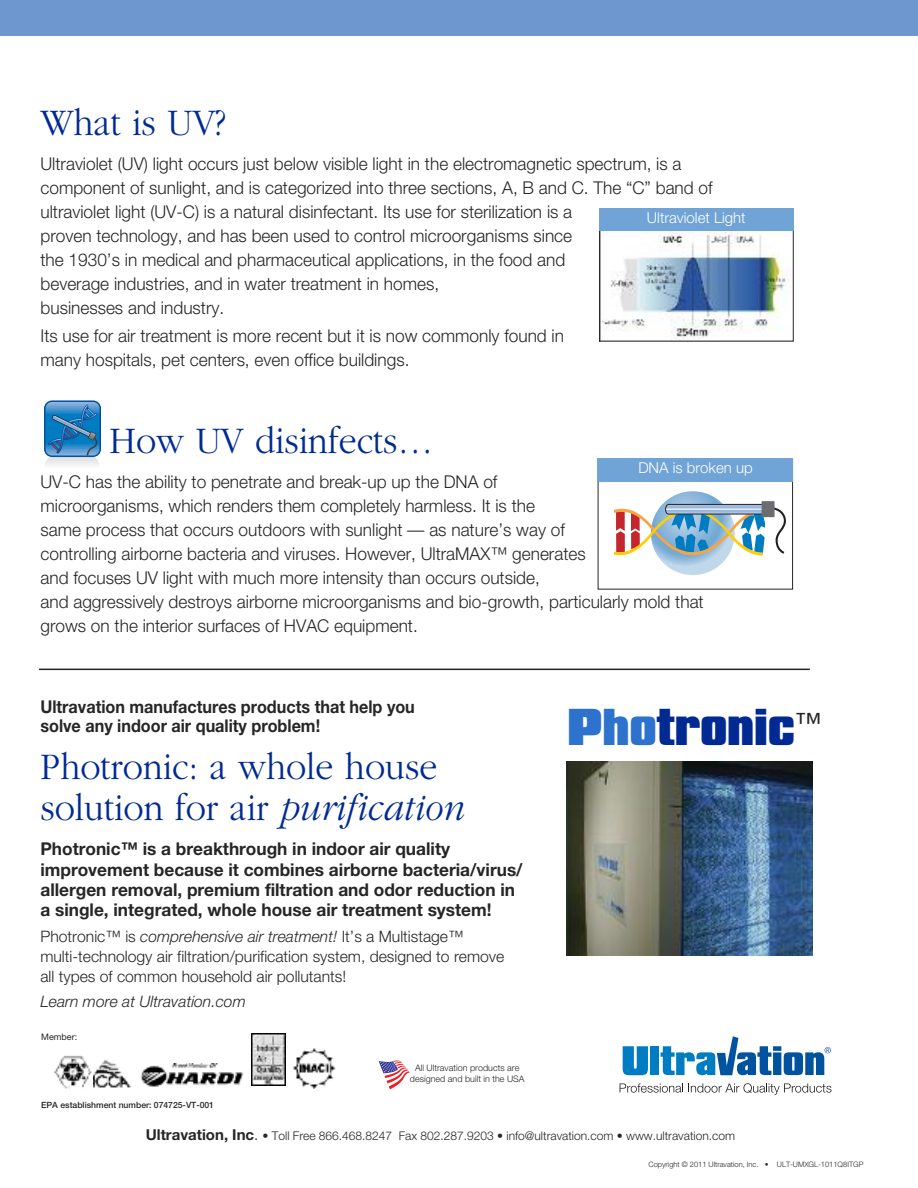
<style>
.page{position:relative;width:918px;height:1188px;background:#fff}
.page>*{position:absolute;margin:0;border:0;box-sizing:border-box;transform-origin:0 0}
.t1{font:44.55px "Compacta Black BT";color:#002a92}
.t2{font:300 39px/40.5px "Garamond";color:#002a92;scale:.92 1}
.t3{font:300 17.7px/24px "Helvetica ISVT";color:#272627}
.t4{font:700 17.7px/20.2px "Helvetica ISVT";color:#272627}
.t5{font:700 17.7px/19.5px "Helvetica ISVT";color:#272627;scale:.92 1}
.t6{font:300 15.75px/19.8px "Helvetica ISVT";color:#272627}
.t7{font:italic 300 15.75px "Helvetica ISVT";color:#272627}
.t8{font:300 15px "Helvetica ISVT";color:#fff}
.t9{font:300 12px "Helvetica ISVT";color:#272627}
.t10{font:300 9px/10.8px "Helvetica ISVT";color:#272627;text-align:center}
.t11{font:9px "Helvetica ISVT";color:#272627}
.t12{font:500 8.7px "Helvetica ISVT";color:#272627}
.t13{font:300 7.5px "Helvetica ISVT";color:#272627}
.s1{font-style:italic}
.s2{color:#2d72cc}
.s3{font-weight:700;font-size:15px}
.s4{font-size:15px}
</style>
<div class="page">
<svg style="left:44px;top:400px;width:57px;height:66px;background:#4c90c3"></svg>
<svg style="left:379px;top:1061px;width:31px;height:28px"></svg>
<img style="left:93px;top:1059px;width:38px;height:29px">
<img style="left:54px;top:1055px;width:38px;height:34px">
<svg style="left:173px;top:1063px;width:45px;height:1px"></svg>
<img style="left:140px;top:1064px;width:104px;height:23px">
<svg style="left:251px;top:1033px;width:35px;height:53px"></svg>
<img style="left:252px;top:1034px;width:34px;height:52px">
<img style="left:293px;top:1048px;width:42px;height:41px">
<img style="left:601px;top:231px;width:190px;height:108px">
<div style="left:599px;top:212px;width:195px;height:129px;border:1px solid #272627"></div>
<div style="left:0;top:0;width:918px;height:35px;background:#6e97cf"></div>
<svg style="left:620px;top:1083px;width:211px;height:12px"></svg>
<svg style="left:623px;top:1046px;width:25px;height:29px"></svg>
<div style="left:651px;top:1046px;width:8px;height:29px;background:#007cc2"></div>
<svg style="left:661px;top:1036px;width:170px;height:39px"></svg>
<svg style="left:667px;top:566px;width:52px;height:9px"></svg>
<img style="left:663px;top:563px;width:59px;height:3px">
<img style="left:666px;top:491px;width:54px;height:10px">
<svg style="left:614px;top:501px;width:172px;height:62px"></svg>
<div style="left:762px;top:501px;width:13px;height:16px;background:#6c6d70"></div>
<div style="left:598px;top:459px;width:195px;height:23px;background:#70a3d6"></div>
<div style="left:599px;top:208px;width:195px;height:23px;background:#70a3d6"></div>
<hr style="left:39px;top:669px;width:771px;height:1px;background:#272627">
<img style="left:567px;top:762px;width:245px;height:194px">
<h2 class="t2" style="left:41px;top:101px;width:203px">What is UV?</h2>
<p class="t3" style="left:41px;top:153px;width:674px">Ultraviolet (UV) light occurs just below visible light in the electromagnetic spectrum, is a component of sunlight, and is categorized into three sections, A, B and C. The “C” band of ultraviolet light (UV-C) is a natural disinfectant. Its use for sterilization is a<br>proven technology, and has been used to control microorganisms since<br>the 1930’s in medical and pharmaceutical applications, in the food and<br>beverage industries, and in water treatment in homes,<br>businesses and industry.</p>
<p class="t3" style="left:41px;top:326px;width:525px">Its use for air treatment is more recent but it is now commonly found in many hospitals, pet centers, even office buildings.</p>
<p class="t8" style="left:647px;top:213px;width:100px">Ultraviolet Light</p>
<h2 class="t2" style="left:109px;top:420px;width:354px">How UV disinfects…</h2>
<p class="t3" style="left:41px;top:471px;width:665px">UV-C has the ability to penetrate and break-up up the DNA of<br>microorganisms, which renders them completely harmless. It is the<br>same process that occurs outdoors with sunlight — as nature’s way of<br>controlling airborne bacteria and viruses. However, UltraMAX™ generates<br>and focuses UV light with much more intensity than occurs outside,<br>and aggressively destroys airborne microorganisms and bio-growth, particularly mold that grows on the interior surfaces of HVAC equipment.</p>
<p class="t8" style="left:638px;top:462px;width:116px">DNA is broken up</p>
<p class="t5" style="left:40px;top:699px;width:409px">Ultravation manufactures products that help you solve any indoor air quality problem!</p>
<h2 class="t2" style="left:40px;top:746px;width:461px">Photronic: a whole house solution for air <span class="s1">purification</span></h2>
<p class="t4" style="left:40px;top:840px;width:484px">Photronic™ is a breakthrough in indoor air quality improvement because it combines airborne bacteria/virus/ allergen removal, premium filtration and odor reduction in a single, integrated, whole house air treatment system!</p>
<p class="t6" style="left:40px;top:928px;width:465px">Photronic™ is <span class="s1">comprehensive air treatment!</span> It’s a Multistage™ multi-technology air filtration/purification system, designed to remove all types of common household air pollutants!</p>
<p class="t7" style="left:40px;top:996px;width:207px">Learn more at Ultravation.com</p>
<p class="t11" style="left:41px;top:1033px;width:37px">Member:</p>
<p class="t12" style="left:41px;top:1102px;width:174px">EPA establishment number: 074725-VT-001</p>
<p class="t10" style="left:410px;top:1064px;width:116px">All Ultravation products are designed and built in the USA</p>
<h1 class="t1" style="left:567px;top:709px;width:255px"><span class="s2">Pho</span>tronic<sup>™</sup></h1>
<p class="t9" style="left:146px;top:1132px;width:591px"><span class="s3">Ultravation, Inc</span><span class="s4">.</span> • Toll Free 866.468.8247 Fax 802.287.9203 • info@ultravation.com • www.ultravation.com</p>
<p class="t13" style="left:648px;top:1162px;width:217px">Copyright © 2011 Ultravation, Inc. • ULT-UMXGL-1011Q8ITGP</p>
</div>
